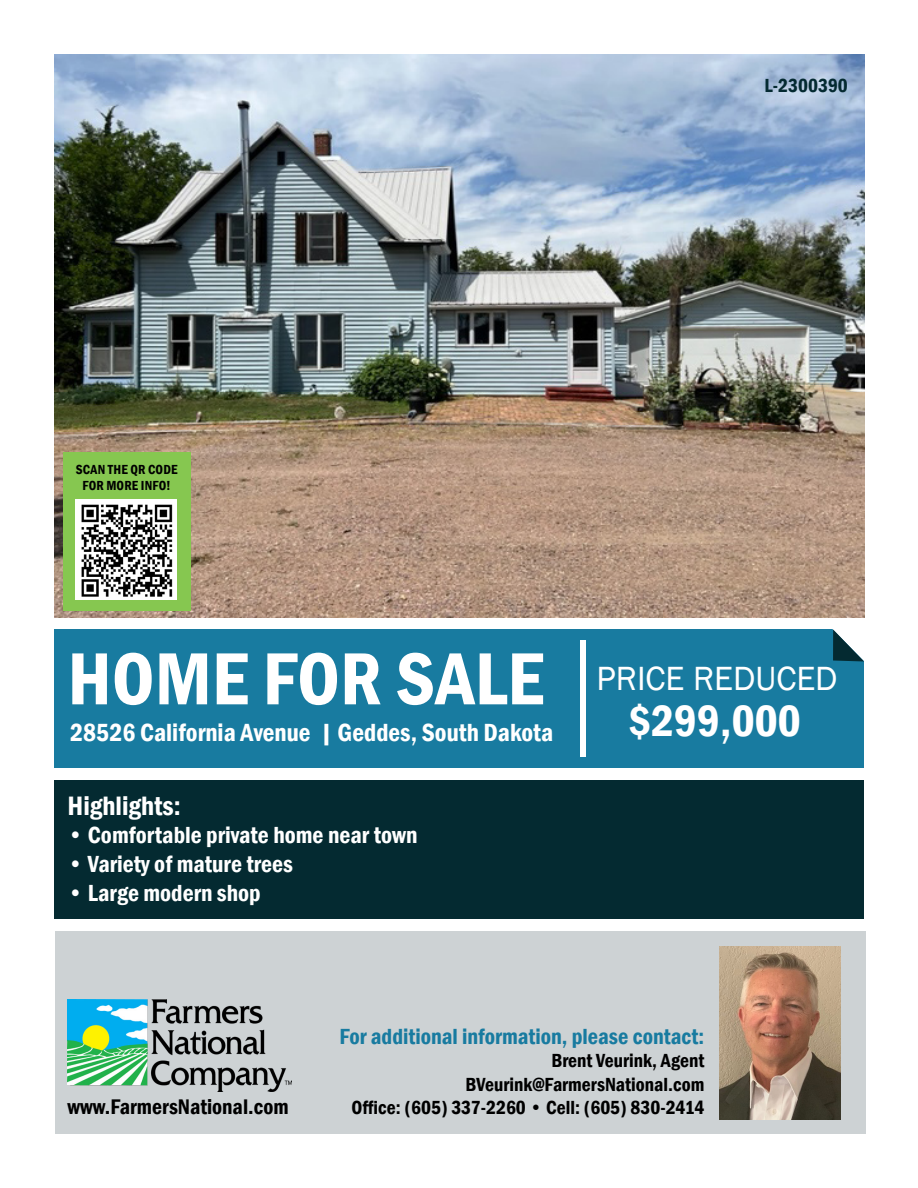
<style>
.page{position:relative;width:918px;height:1188px;background:#fff}
.page>*{position:absolute;margin:0;border:0;box-sizing:border-box;transform-origin:0 0}
.t1{font:600 condensed 45px "Franklin Gothic";color:#fff}
.t2{font:34.5px "Franklin Gothic";color:#fff}
.t3{font:600 condensed 27.3px "Franklin Gothic";color:#fff}
.t4{font:600 condensed 25.5px "Franklin Gothic";color:#fff}
.t5{font:600 condensed 24px "Franklin Gothic";color:#fff}
.t6{font:600 condensed 22.5px "Franklin Gothic";color:#187ba0}
.t7{font:600 condensed 21.75px "Franklin Gothic";color:#000}
.t8{font:600 condensed 19.5px/23.4px "Franklin Gothic";color:#000;text-align:right}
.t9{font:600 condensed 19.5px "Franklin Gothic";color:#042a31}
.t10{font:600 condensed 13.5px/16.2px "Franklin Gothic";letter-spacing:.015em;color:#000;text-align:center}
.s1{font-weight:600;font-stretch:condensed;font-size:76.35px}
</style>
<div class="page">
<div style="left:55px;top:932px;width:810px;height:202px;background:#cdd2d4"></div>
<img style="left:68px;top:1000px;width:223px;height:91px">
<img style="left:720px;top:946px;width:120px;height:173px">
<div style="left:54px;top:780px;width:810px;height:139px;background:#042a31"></div>
<div style="left:54px;top:630px;width:810px;height:138px;background:#187ba0"></div>
<div style="left:580px;top:641px;width:5px;height:116px;background:#fff"></div>
<svg style="left:832px;top:629px;width:32px;height:33px"></svg>
<img style="left:55px;top:54px;width:810px;height:564px">
<div style="left:63px;top:452px;width:127px;height:158px;background:#86c750"></div>
<img style="left:76px;top:500px;width:100px;height:100px">
<p class="t10" style="left:76px;top:461px;width:103px">SCAN THE QR CODE<br>FOR MORE INFO!</p>
<p class="t9" style="left:765px;top:73px;width:85px">L-2300390</p>
<h2 class="t2" style="left:68px;top:657px;width:772px"><span class="s1">HOME FOR SALE</span> PRICE REDUCED</h2>
<h3 class="t4" style="left:70px;top:716px;width:485px">28526 California Avenue | Geddes, South Dakota</h3>
<h1 class="t1" style="left:628px;top:691px;width:174px">$299,000</h1>
<h3 class="t3" style="left:68px;top:787px;width:115px">Highlights:</h3>
<p class="t5" style="left:68px;top:819px;width:351px">• Comfortable private home near town</p>
<p class="t5" style="left:68px;top:848px;width:227px">• Variety of mature trees</p>
<p class="t5" style="left:68px;top:877px;width:195px">• Large modern shop</p>
<p class="t6" style="left:339px;top:1021px;width:366px">For additional information, please contact:</p>
<p class="t8" style="left:466px;top:1049px;width:240px">Brent Veurink, Agent<br>BVeurink@FarmersNational.com</p>
<p class="t7" style="left:68px;top:1092px;width:223px">www.FarmersNational.com</p>
<p class="t8" style="left:351px;top:1096px;width:354px">Office: (605) 337-2260 • Cell: (605) 830-2414</p>
</div>
